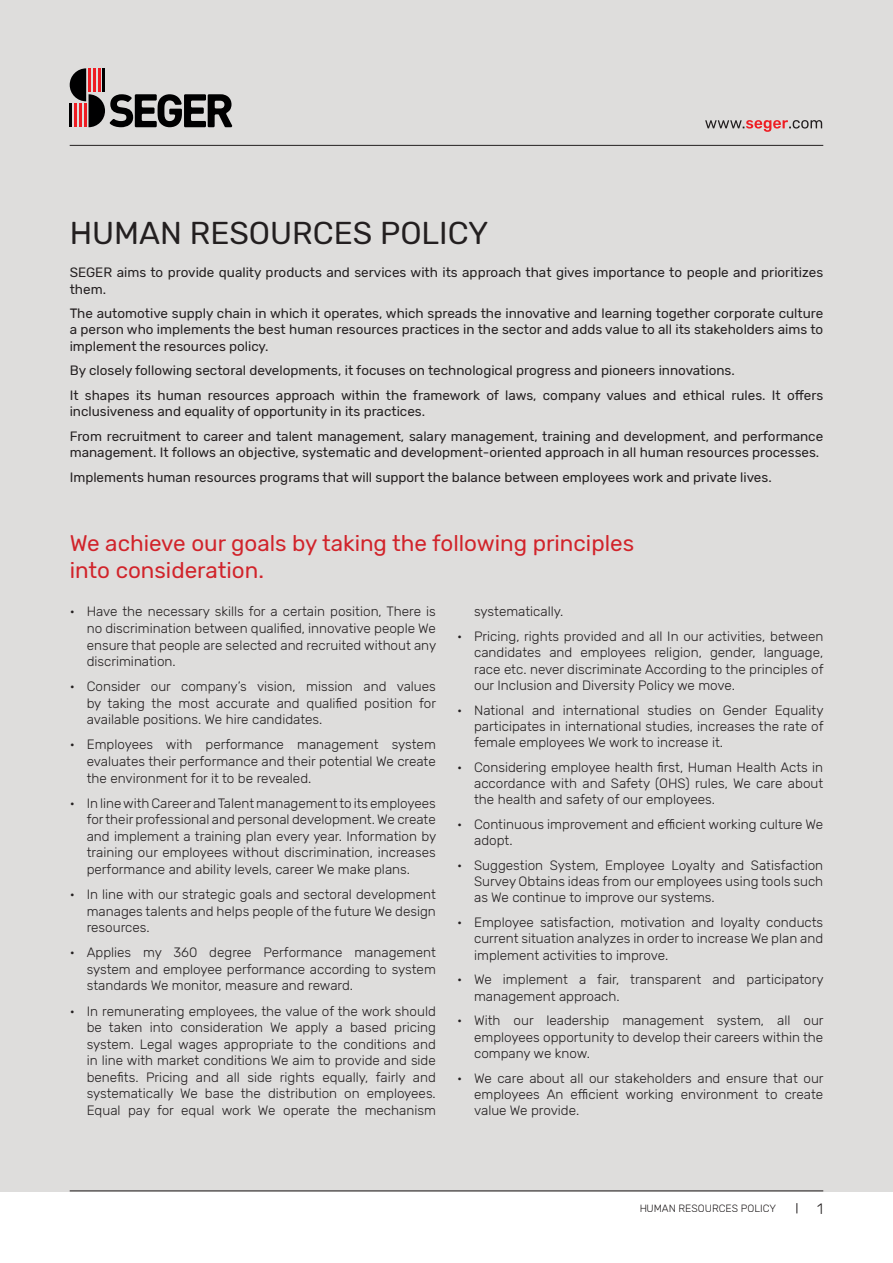
<style>
.page{position:relative;width:893px;height:1263px;background:#fff}
.page>*{position:absolute;margin:0;border:0;box-sizing:border-box;transform-origin:0 0}
.t1{font:31.5px "Rubik";color:#231f20}
.t2{font:22.5px "Rubik";color:#d1232a}
.t3{font:300 15px "Rubik";color:#231f20}
.t4{font:300 13.5px/16.6px "Rubik";color:#231f20;text-align:justify}
.t5{font:13.5px/16.2px "Rubik";color:#231f20}
.t6{font:300 10.5px "Rubik";color:#231f20}
</style>
<div class="page">
<div style="left:0;top:0;width:893px;height:1191px;background:#dedddc"></div>
<svg style="left:70px;top:68px;width:162px;height:59px"></svg>
<svg style="left:705px;top:120px;width:117px;height:12px"></svg>
<hr style="left:70px;top:145px;width:753px;height:1px;background:#231f20">
<hr style="left:70px;top:1190px;width:753px;height:1px;background:#231f20">
<p class="t1" style="left:70px;top:215px;width:420px">HUMAN RESOURCES POLICY</p>
<p class="t5" style="left:70px;top:265px;width:755px">SEGER aims to provide quality products and services with its approach that gives importance to people and prioritizes them.</p>
<p class="t5" style="left:70px;top:306px;width:755px;text-align:justify">The automotive supply chain in which it operates, which spreads the innovative and learning together corporate culture a person who implements the best human resources practices in the sector and adds value to all its stakeholders aims to implement the resources policy.</p>
<p class="t5" style="left:70px;top:363px;width:667px">By closely following sectoral developments, it focuses on technological progress and pioneers innovations.</p>
<p class="t5" style="left:70px;top:388px;width:755px">It shapes its human resources approach within the framework of laws, company values and ethical rules. It offers inclusiveness and equality of opportunity in its practices.</p>
<p class="t5" style="left:70px;top:428px;width:755px">From recruitment to career and talent management, salary management, training and development, and performance management. It follows an objective, systematic and development-oriented approach in all human resources processes.</p>
<p class="t5" style="left:70px;top:469px;width:703px">Implements human resources programs that will support the balance between employees work and private lives.</p>
<p class="t2" style="left:70px;top:531px;width:566px">We achieve our goals by taking the following principles</p>
<p class="t2" style="left:70px;top:558px;width:196px">into consideration.</p>
<p class="t4" style="left:87px;top:604px;width:351px;text-indent:-17px">• Have the necessary skills for a certain position, There is no discrimination between qualified, innovative people We ensure that people are selected and recruited without any discrimination.</p>
<p class="t4" style="left:87px;top:678px;width:351px;text-indent:-17px">• Consider our company’s vision, mission and values by taking the most accurate and qualified position for available positions. We hire candidates.</p>
<p class="t4" style="left:87px;top:737px;width:351px;text-indent:-17px">• Employees with performance management system evaluates their performance and their potential We create the environment for it to be revealed.</p>
<p class="t4" style="left:87px;top:795px;width:351px;text-indent:-17px">• In line with Career and Talent management to its employees for their professional and personal development. We create and implement a training plan every year. Information by training our employees without discrimination, increases performance and ability levels, career We make plans.</p>
<p class="t4" style="left:87px;top:886px;width:351px;text-indent:-17px">• In line with our strategic goals and sectoral development manages talents and helps people of the future We design resources.</p>
<p class="t4" style="left:87px;top:945px;width:351px;text-indent:-17px">• Applies my 360 degree Performance management system and employee performance according to system standards We monitor, measure and reward.</p>
<p class="t4" style="left:87px;top:1003px;width:351px;text-indent:-17px">• In remunerating employees, the value of the work should be taken into consideration We apply a based pricing system. Legal wages appropriate to the conditions and in line with market conditions We aim to provide and side benefits. Pricing and all side rights equally, fairly and systematically We base the distribution on employees.<br>Equal pay for equal work We operate the mechanism</p>
<p class="t4" style="left:474px;top:604px;width:91px">systematically.</p>
<p class="t4" style="left:474px;top:629px;width:351px;line-height:16.2px;text-indent:-17px">• Pricing, rights provided and all In our activities, between candidates and employees religion, gender, language, race etc. never discriminate According to the principles of our Inclusion and Diversity Policy we move.</p>
<p class="t4" style="left:474px;top:702px;width:351px;line-height:16.2px;text-indent:-17px">• National and international studies on Gender Equality participates in international studies, increases the rate of female employees We work to increase it.</p>
<p class="t4" style="left:474px;top:759px;width:351px;line-height:16.2px;text-indent:-17px">• Considering employee health first, Human Health Acts in accordance with and Safety (OHS) rules, We care about the health and safety of our employees.</p>
<p class="t4" style="left:474px;top:816px;width:351px;line-height:16.2px;text-indent:-17px">• Continuous improvement and efficient working culture We adopt.</p>
<p class="t4" style="left:474px;top:857px;width:351px;line-height:16.2px;text-indent:-17px">• Suggestion System, Employee Loyalty and Satisfaction Survey Obtains ideas from our employees using tools such as We continue to improve our systems.</p>
<p class="t4" style="left:474px;top:915px;width:351px;line-height:16.2px;text-indent:-17px">• Employee satisfaction, motivation and loyalty conducts current situation analyzes in order to increase We plan and implement activities to improve.</p>
<p class="t4" style="left:474px;top:972px;width:351px;line-height:16.2px;text-indent:-17px">• We implement a fair, transparent and participatory management approach.</p>
<p class="t4" style="left:474px;top:1013px;width:351px;line-height:16.2px;text-indent:-17px">• With our leadership management system, all our employees opportunity to develop their careers within the company we know.</p>
<p class="t4" style="left:474px;top:1070px;width:351px;line-height:16.2px;text-indent:-17px">• We care about all our stakeholders and ensure that our employees An efficient working environment to create value We provide.</p>
<p class="t6" style="left:639px;top:1202px;width:139px">HUMAN RESOURCES POLICY</p>
<p class="t3" style="left:817px;top:1200px;width:7px">1</p>
</div>
